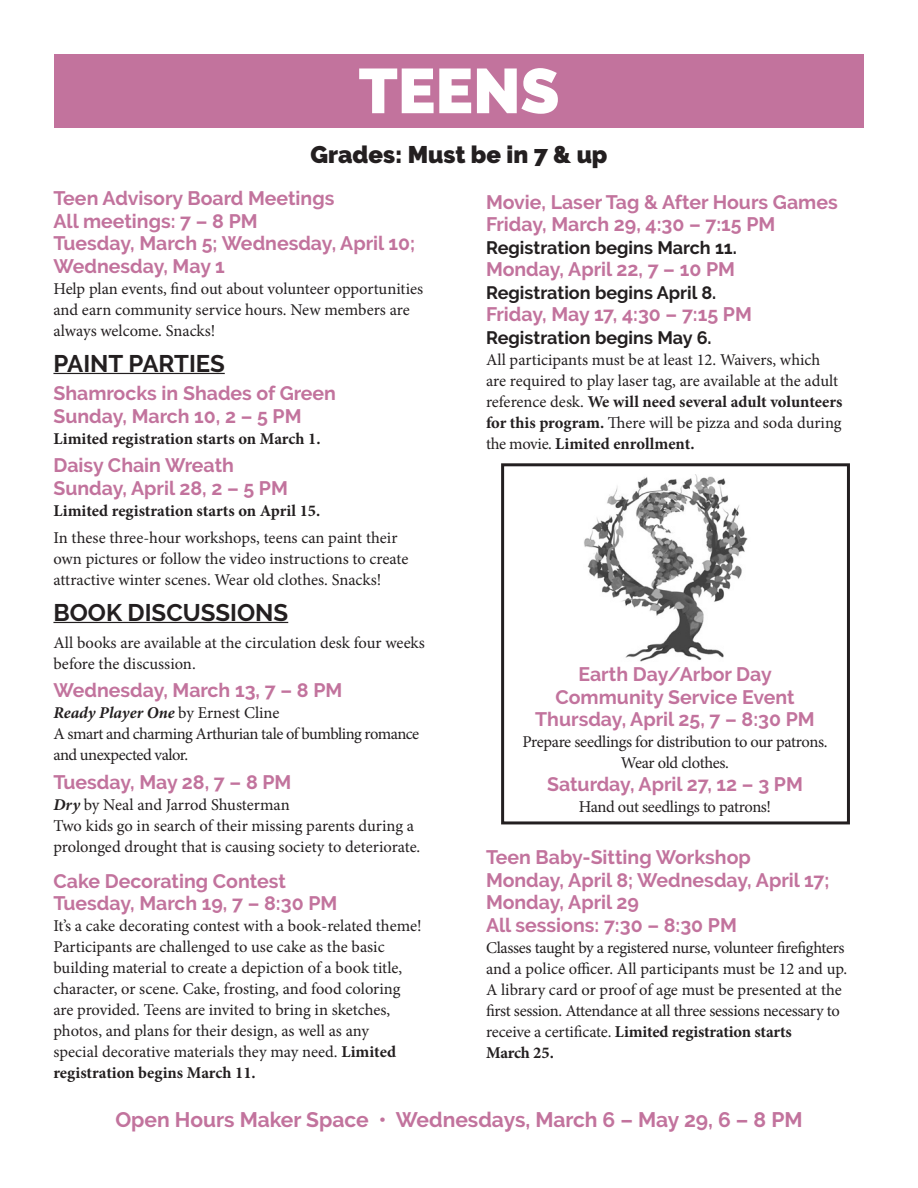
<style>
.page{position:relative;width:918px;height:1188px;background:#fff}
.page>*{position:absolute;margin:0;border:0;box-sizing:border-box;transform-origin:0 0}
.t1{font:900 63px "Raleway";color:#fff}
.t2{font:700 24px "Raleway";color:#231f20}
.t3{font:900 24px "Raleway";color:#231f20}
.t4{font:700 21px "Raleway";color:#c2739d}
.t5{font:700 19.5px/22.5px "Raleway";color:#c2739d}
.t6{font:700 18px "Raleway";color:#231f20}
.t7{font:16.5px/21px "Minion Pro";letter-spacing:-.005em;color:#231f20}
.t8{font:700 16.5px/21px "Minion Pro";letter-spacing:-.005em;color:#231f20;text-align:justify}
.t9{font:16.5px "Minion Pro";letter-spacing:-.025em;color:#231f20}
.t10{font:16.5px/21px "Minion Pro";letter-spacing:-.03em;color:#231f20}
.t11{font:italic 700 16.5px "Minion Pro";color:#231f20}
.s1{font-weight:400;font-style:normal}
.s2{font-weight:700;font-style:italic}
.s3{font-weight:700}
.s4{font-weight:400}
</style>
<div class="page">
<hr style="left:53px;top:373px;width:172px;height:1px;background:#231f20">
<hr style="left:53px;top:622px;width:235px;height:1px;background:#231f20">
<div style="left:54px;top:54px;width:810px;height:73px;background:#c2739d"></div>
<div style="left:501px;top:463px;width:349px;height:361px;border:3px solid #231f20"></div>
<img style="left:584px;top:474px;width:164px;height:188px">
<p class="t1" style="left:359px;top:55px;width:202px">TEENS</p>
<p class="t3" style="left:310px;top:141px;width:299px">Grades: Must be in 7 &amp; up</p>
<p class="t5" style="left:53px;top:187px;width:282px">Teen Advisory Board Meetings</p>
<p class="t5" style="left:53px;top:210px;width:206px">All meetings: 7 – 8 PM</p>
<p class="t5" style="left:53px;top:232px;width:363px">Tuesday, March 5; Wednesday, April 10;</p>
<p class="t5" style="left:53px;top:255px;width:173px">Wednesday, May 1</p>
<p class="t7" style="left:53px;top:278px;width:371px">Help plan events, find out about volunteer opportunities and earn community service hours. New members are always welcome. Snacks!</p>
<p class="t2" style="left:53px;top:350px;width:173px">PAINT PARTIES</p>
<p class="t5" style="left:53px;top:382px;width:284px">Shamrocks in Shades of Green</p>
<p class="t5" style="left:53px;top:405px;width:250px">Sunday, March 10, 2 – 5 PM</p>
<p class="t8" style="left:53px;top:428px;width:269px">Limited registration starts on March 1.</p>
<p class="t5" style="left:53px;top:454px;width:182px">Daisy Chain Wreath</p>
<p class="t5" style="left:53px;top:477px;width:236px">Sunday, April 28, 2 – 5 PM</p>
<p class="t8" style="left:53px;top:500px;width:268px">Limited registration starts on April 15.</p>
<p class="t7" style="left:53px;top:527px;width:346px">In these three-hour workshops, teens can paint their</p>
<p class="t7" style="left:53px;top:548px;width:357px">own pictures or follow the video instructions to create</p>
<p class="t7" style="left:53px;top:569px;width:329px">attractive winter scenes. Wear old clothes. Snacks!</p>
<p class="t2" style="left:53px;top:599px;width:236px">BOOK DISCUSSIONS</p>
<p class="t7" style="left:53px;top:632px;width:373px">All books are available at the circulation desk four weeks before the discussion.</p>
<p class="t5" style="left:53px;top:679px;width:290px">Wednesday, March 13, 7 – 8 PM</p>
<p class="t11" style="left:53px;top:701px;width:228px">Ready Player One <span class="s1">by Ernest Cline</span></p>
<p class="t10" style="left:53px;top:723px;width:367px">A smart and charming Arthurian tale of bumbling romance and unexpected valor.</p>
<p class="t5" style="left:53px;top:771px;width:240px">Tuesday, May 28, 7 – 8 PM</p>
<p class="t7" style="left:53px;top:794px;width:238px"><span class="s2">Dry</span> by Neal and Jarrod Shusterman</p>
<p class="t7" style="left:53px;top:815px;width:368px">Two kids go in search of their missing parents during a prolonged drought that is causing society to deteriorate.</p>
<p class="t5" style="left:53px;top:870px;width:234px">Cake Decorating Contest</p>
<p class="t5" style="left:53px;top:892px;width:285px">Tuesday, March 19, 7 – 8:30 PM</p>
<p class="t7" style="left:53px;top:915px;width:370px">It’s a cake decorating contest with a book-related theme!<br>Participants are challenged to use cake as the basic</p>
<p class="t7" style="left:53px;top:957px;width:350px">building material to create a depiction of a book title, character, or scene. Cake, frosting, and food coloring</p>
<p class="t7" style="left:53px;top:999px;width:338px">are provided. Teens are invited to bring in sketches,</p>
<p class="t7" style="left:53px;top:1020px;width:317px">photos, and plans for their design, as well as any</p>
<p class="t7" style="left:53px;top:1041px;width:344px">special decorative materials they may need. <span class="s3">Limited registration begins March 11.</span></p>
<p class="t5" style="left:486px;top:191px;width:353px">Movie, Laser Tag &amp; After Hours Games</p>
<p class="t5" style="left:486px;top:213px;width:291px">Friday, March 29, 4:30 – 7:15 PM</p>
<p class="t6" style="left:486px;top:237px;width:252px">Registration begins March 11.</p>
<p class="t5" style="left:486px;top:258px;width:251px">Monday, April 22, 7 – 10 PM</p>
<p class="t6" style="left:486px;top:282px;width:232px">Registration begins April 8.</p>
<p class="t5" style="left:486px;top:303px;width:267px">Friday, May 17, 4:30 – 7:15 PM</p>
<p class="t6" style="left:486px;top:327px;width:227px">Registration begins May 6.</p>
<p class="t7" style="left:486px;top:349px;width:336px">All participants must be at least 12. Waivers, which</p>
<p class="t7" style="left:486px;top:370px;width:354px">are required to play laser tag, are available at the adult</p>
<p class="t8" style="left:486px;top:391px;width:358px"><span class="s4">reference desk.</span> We will need several adult volunteers for this program. <span class="s4">There will be pizza and soda during the movie.</span> Limited enrollment.</p>
<p class="t5" style="left:579px;top:663px;width:195px">Earth Day/Arbor Day</p>
<p class="t5" style="left:555px;top:686px;width:241px">Community Service Event</p>
<p class="t5" style="left:535px;top:708px;width:281px">Thursday, April 25, 7 – 8:30 PM</p>
<p class="t9" style="left:523px;top:731px;width:306px">Prepare seedlings for distribution to our patrons.</p>
<p class="t9" style="left:621px;top:752px;width:110px">Wear old clothes.</p>
<p class="t5" style="left:547px;top:773px;width:257px">Saturday, April 27, 12 – 3 PM</p>
<p class="t9" style="left:579px;top:796px;width:194px">Hand out seedlings to patrons!</p>
<p class="t5" style="left:486px;top:846px;width:266px">Teen Baby-Sitting Workshop</p>
<p class="t5" style="left:486px;top:869px;width:345px">Monday, April 8; Wednesday, April 17;<br>Monday, April 29</p>
<p class="t5" style="left:486px;top:914px;width:252px">All sessions: 7:30 – 8:30 PM</p>
<p class="t7" style="left:486px;top:937px;width:363px">Classes taught by a registered nurse, volunteer firefighters and a police officer. All participants must be 12 and up.</p>
<p class="t7" style="left:486px;top:979px;width:357px">A library card or proof of age must be presented at the first session. Attendance at all three sessions necessary to</p>
<p class="t8" style="left:486px;top:1021px;width:307px"><span class="s4">receive a certificate.</span> Limited registration starts</p>
<p class="t8" style="left:486px;top:1042px;width:69px">March 25.</p>
<p class="t4" style="left:115px;top:1107px;width:689px">Open Hours Maker Space • Wednesdays, March 6 – May 29, 6 – 8 PM</p>
</div>
